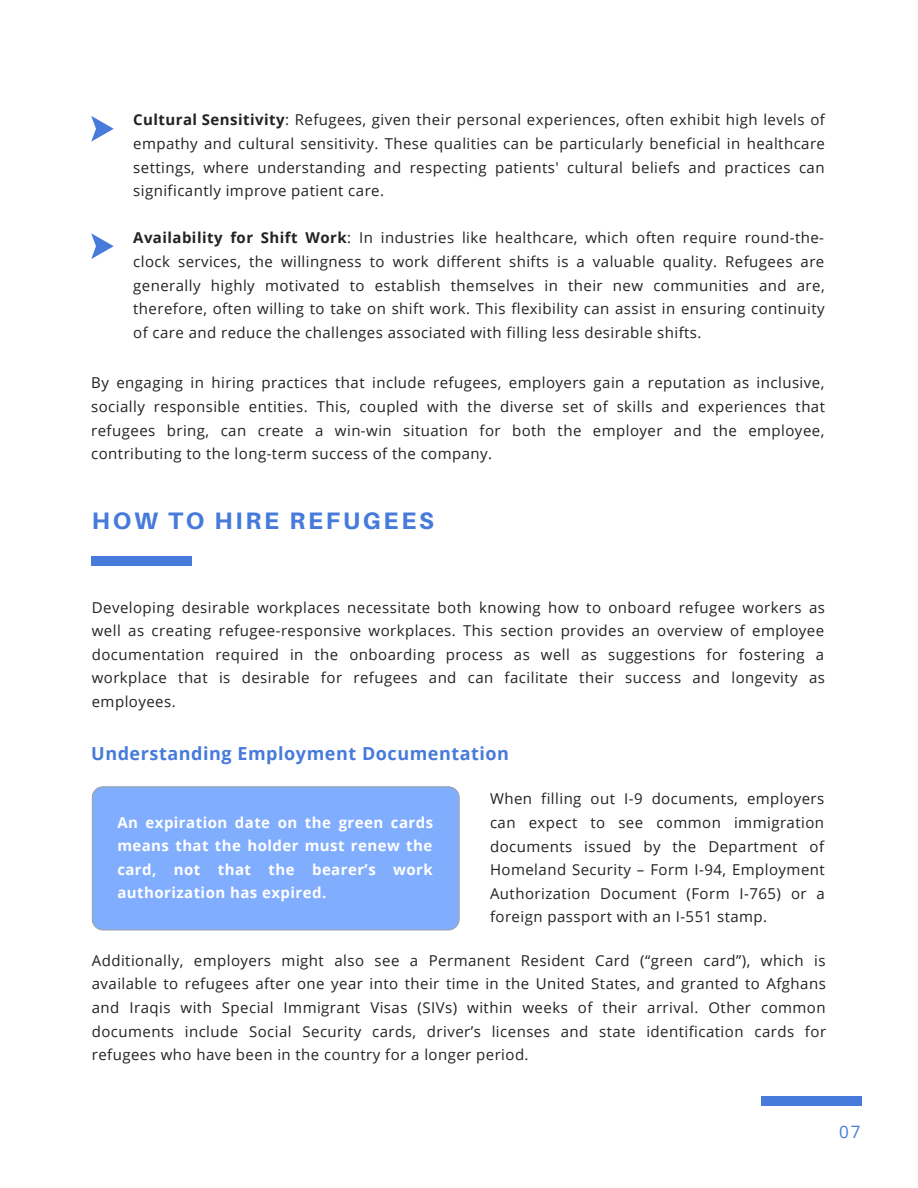
<style>
.page{position:relative;width:918px;height:1188px;background:#fff}
.page>*{position:absolute;margin:0;border:0;box-sizing:border-box;transform-origin:0 0}
.t1{font:800 23.85px "Aileron";letter-spacing:.12em;color:#467adb}
.t2{font:700 18px "Open Sans";letter-spacing:.03em;color:#467adb}
.t3{font:17.1px "Open Sans";color:#467adb}
.t4{font:15px/23.7px "Open Sans";letter-spacing:.03em;color:#222;text-align:justify}
.t5{font:700 15px/23.7px "Open Sans";letter-spacing:.03em;color:#fff;text-align:justify}
.s1{font-weight:700}
</style>
<div class="page">
<div style="left:761px;top:1096px;width:100px;height:9px;background:#467adb"></div>
<svg style="left:91px;top:116px;width:23px;height:26px"></svg>
<svg style="left:91px;top:233px;width:23px;height:26px"></svg>
<div style="left:92px;top:557px;width:100px;height:9px;background:#467adb"></div>
<div style="left:92px;top:786px;width:368px;height:144px;background:#81adfe"></div>
<p class="t4" style="left:133px;top:108px;width:693px"><span class="s1">Cultural Sensitivity</span>: Refugees, given their personal experiences, often exhibit high levels of empathy and cultural sensitivity. These qualities can be particularly beneficial in healthcare settings, where understanding and respecting patients' cultural beliefs and practices can significantly improve patient care.</p>
<p class="t4" style="left:133px;top:226px;width:693px"><span class="s1">Availability for Shift Work</span>: In industries like healthcare, which often require round-the&shy;clock services, the willingness to work different shifts is a valuable quality. Refugees are generally highly motivated to establish themselves in their new communities and are, therefore, often willing to take on shift work. This flexibility can assist in ensuring continuity of care and reduce the challenges associated with filling less desirable shifts.</p>
<p class="t4" style="left:91px;top:371px;width:735px">By engaging in hiring practices that include refugees, employers gain a reputation as inclusive, socially responsible entities. This, coupled with the diverse set of skills and experiences that refugees bring, can create a win-win situation for both the employer and the employee, contributing to the long-term success of the company.</p>
<p class="t1" style="left:92px;top:506px;width:344px">HOW TO HIRE REFUGEES</p>
<p class="t4" style="left:92px;top:595px;width:735px">Developing desirable workplaces necessitate both knowing how to onboard refugee workers as well as creating refugee-responsive workplaces. This section provides an overview of employee documentation required in the onboarding process as well as suggestions for fostering a workplace that is desirable for refugees and can facilitate their success and longevity as employees.</p>
<p class="t2" style="left:91px;top:741px;width:419px">Understanding Employment Documentation</p>
<p class="t4" style="left:490px;top:787px;width:336px">When filling out I-9 documents, employers can expect to see common immigration documents issued by the Department of Homeland Security – Form I-94, Employment Authorization Document (Form I-765) or a foreign passport with an I-551 stamp.</p>
<p class="t4" style="left:92px;top:948px;width:736px">Additionally, employers might also see a Permanent Resident Card (“green card”), which is available to refugees after one year into their time in the United States, and granted to Afghans and Iraqis with Special Immigrant Visas (SIVs) within weeks of their arrival. Other common documents include Social Security cards, driver’s licenses and state identification cards for refugees who have been in the country for a longer period.</p>
<p class="t5" style="left:117px;top:810px;width:317px">An expiration date on the green cards means that the holder must renew the card, not that the bearer’s work authorization has expired.</p>
<p class="t3" style="left:839px;top:1120px;width:23px">07</p>
</div>
